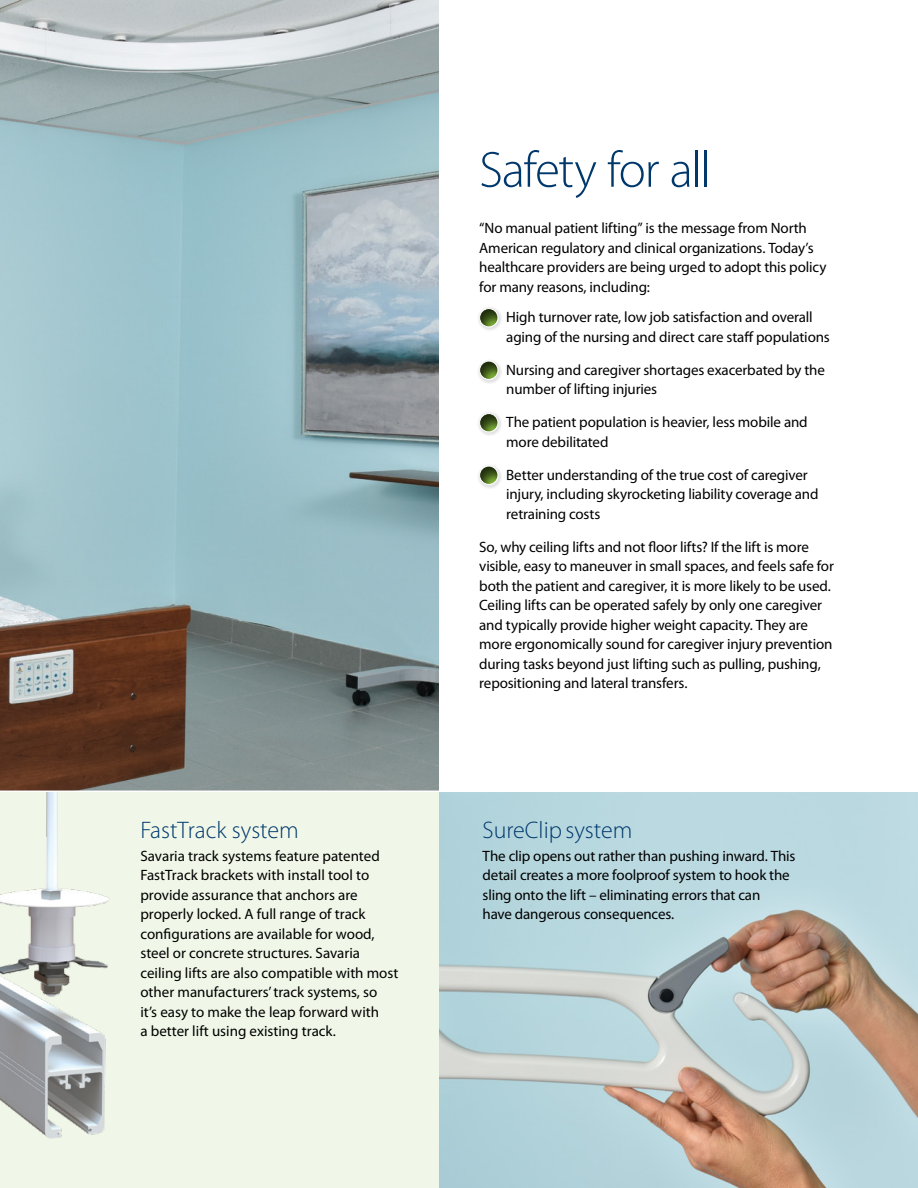
<style>
.page{position:relative;width:918px;height:1188px;background:#fff}
.page>*{position:absolute;margin:0;border:0;box-sizing:border-box;transform-origin:0 0}
.t1{font:300 51px "Myriad Pro";letter-spacing:-.03em;color:#00386c}
.t2{font:300 24px "Myriad Pro";color:#00386c}
.t3{font:15px/19.5px "Myriad Pro";letter-spacing:-.01em;color:#000}
</style>
<div class="page">
<img style="left:439px;top:792px;width:479px;height:396px">
<div style="left:477px;top:306px;width:25px;height:25px;background:#000;opacity:.59"></div>
<div style="left:479px;top:308px;width:19px;height:19px;border:1px solid #fff;border-radius:50%"></div>
<div style="left:477px;top:359px;width:25px;height:25px;background:#000;opacity:.59"></div>
<div style="left:479px;top:361px;width:19px;height:19px;border:1px solid #fff;border-radius:50%"></div>
<div style="left:477px;top:411px;width:25px;height:25px;background:#000;opacity:.59"></div>
<div style="left:479px;top:413px;width:19px;height:19px;border:1px solid #fff;border-radius:50%"></div>
<div style="left:477px;top:464px;width:25px;height:25px;background:#000;opacity:.59"></div>
<div style="left:479px;top:466px;width:19px;height:19px;border:1px solid #fff;border-radius:50%"></div>
<div style="left:0;top:792px;width:439px;height:396px;background:#f0f7e8"></div>
<img style="left:0;top:0;width:439px;height:791px">
<img style="left:0;top:792px;width:110px;height:347px">
<h2 class="t2" style="left:140px;top:816px;width:160px">FastTrack system</h2>
<p class="t3" style="left:140px;top:846px;width:260px">Savaria track systems feature patented FastTrack brackets with install tool to provide assurance that anchors are properly locked. A full range of track configurations are available for wood, steel or concrete structures. Savaria ceiling lifts are also compatible with most other manufacturers’ track systems, so<br>it’s easy to make the leap forward with<br>a better lift using existing track.</p>
<h1 class="t1" style="left:479px;top:139px;width:233px">Safety for all</h1>
<p class="t3" style="left:479px;top:218px;width:349px">“No manual patient lifting” is the message from North American regulatory and clinical organizations. Today’s healthcare providers are being urged to adopt this policy for many reasons, including:</p>
<p class="t3" style="left:506px;top:307px;width:325px">High turnover rate, low job satisfaction and overall aging of the nursing and direct care staff populations</p>
<p class="t3" style="left:506px;top:360px;width:320px">Nursing and caregiver shortages exacerbated by the number of lifting injuries</p>
<p class="t3" style="left:506px;top:412px;width:303px">The patient population is heavier, less mobile and more debilitated</p>
<p class="t3" style="left:506px;top:465px;width:314px">Better understanding of the true cost of caregiver injury, including skyrocketing liability coverage and retraining costs</p>
<p class="t3" style="left:479px;top:537px;width:356px">So, why ceiling lifts and not floor lifts? If the lift is more visible, easy to maneuver in small spaces, and feels safe for both the patient and caregiver, it is more likely to be used.<br>Ceiling lifts can be operated safely by only one caregiver and typically provide higher weight capacity. They are more ergonomically sound for caregiver injury prevention during tasks beyond just lifting such as pulling, pushing, repositioning and lateral transfers.</p>
<h2 class="t2" style="left:483px;top:816px;width:151px">SureClip system</h2>
<p class="t3" style="left:483px;top:846px;width:314px">The clip opens out rather than pushing inward. This detail creates a more foolproof system to hook the sling onto the lift – eliminating errors that can<br>have dangerous consequences.</p>
</div>
